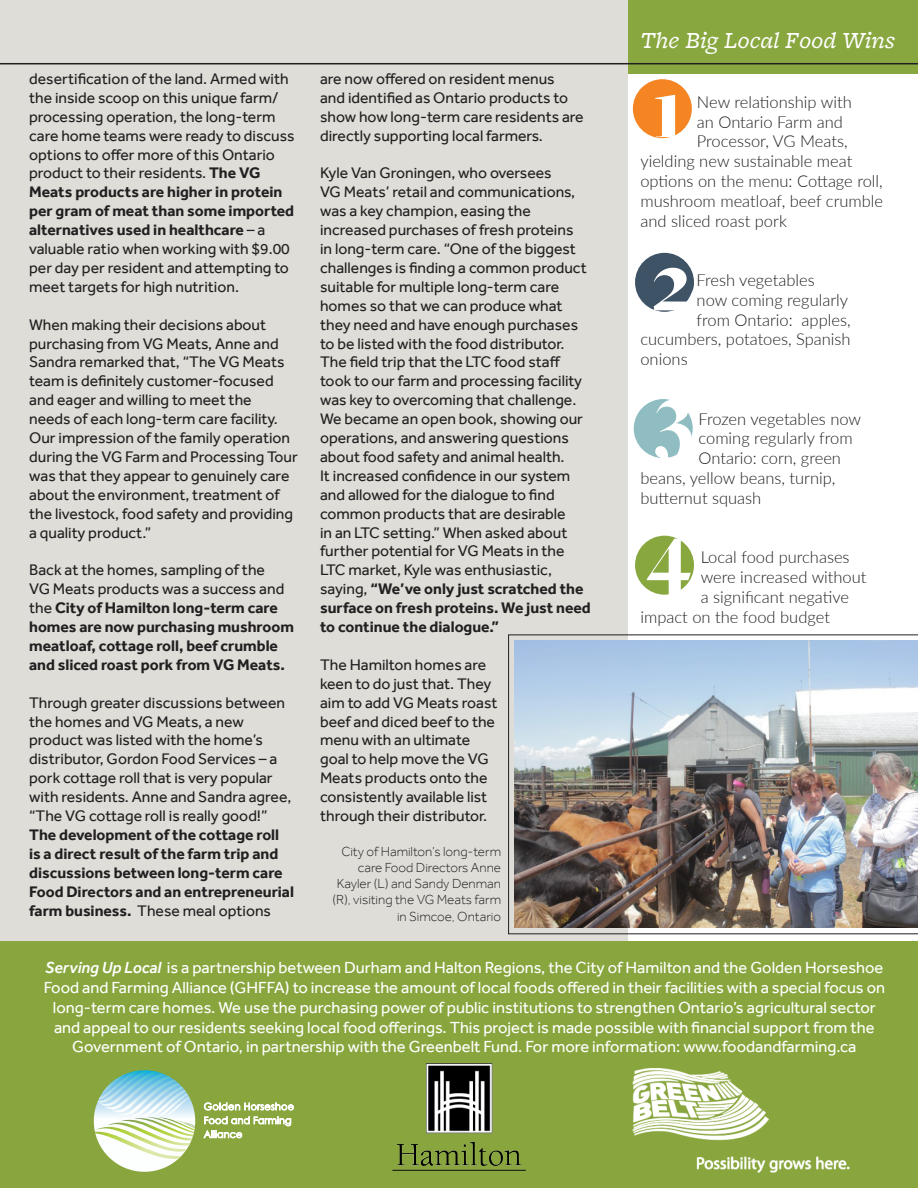
<style>
.page{position:relative;width:918px;height:1188px;background:#fff}
.page>*{position:absolute;margin:0;border:0;box-sizing:border-box;transform-origin:0 0}
.t1{font:900 85.5px "Freight Big Pro";color:#fff}
.t2{font:italic 24px "Freight Micro Pro";color:#fff}
.t3{font:16.5px/19.8px "Effra";color:#fff;text-align:center}
.t4{font:300 16.5px "Lato";color:#231f20}
.t5{font:15.75px/18.9px "Effra";color:#231f20}
.t6{font:700 15.75px/18.9px "Effra";color:#231f20}
.t7{font:300 13.5px/16.2px "Effra";color:#231f20;text-align:right}
.s1{font-weight:700}
.s2{font-weight:400}
.s3{font-weight:500;font-style:italic}
</style>
<div class="page">
<div style="left:628px;top:0;width:290px;height:74px;background:#88a73f"></div>
<div style="left:0;top:0;width:627px;height:1188px;background:#deddd8"></div>
<div style="left:0;top:942px;width:918px;height:246px;background:#88a63d"></div>
<svg style="left:94px;top:1070px;width:101px;height:102px"></svg>
<svg style="left:95px;top:1070px;width:100px;height:91px"></svg>
<svg style="left:204px;top:1103px;width:90px;height:7px"></svg>
<svg style="left:204px;top:1116px;width:87px;height:22px"></svg>
<img style="left:633px;top:1069px;width:216px;height:104px">
<img style="left:392px;top:1063px;width:134px;height:108px">
<hr style="left:0;top:63px;width:918px;height:1px;background:#231f20">
<div style="left:633px;top:79px;width:59px;height:59px;background:#f58522;border-radius:50%"></div>
<div style="left:635px;top:253px;width:59px;height:59px;background:#3f5366;border-radius:50%"></div>
<div style="left:634px;top:399px;width:59px;height:59px;background:#8fbdc1;border-radius:50%"></div>
<div style="left:635px;top:536px;width:59px;height:59px;background:#88a73f;border-radius:50%"></div>
<img style="left:508px;top:634px;width:410px;height:300px">
<p class="t5" style="left:29px;top:69px;width:267px">desertification of the land. Armed with the inside scoop on this unique farm/ processing operation, the long-term care home teams were ready to discuss options to offer more of this Ontario product to their residents. <span class="s1">The VG Meats products are higher in protein per gram of meat than some imported alternatives used in healthcare</span> – a valuable ratio when working with $9.00 per day per resident and attempting to meet targets for high nutrition.</p>
<p class="t5" style="left:29px;top:315px;width:270px">When making their decisions about purchasing from VG Meats, Anne and Sandra remarked that, “The VG Meats team is definitely customer-focused and eager and willing to meet the<br>needs of each long-term care facility.<br>Our impression of the family operation during the VG Farm and Processing Tour was that they appear to genuinely care about the environment, treatment of the livestock, food safety and providing a quality product.”</p>
<p class="t6" style="left:29px;top:560px;width:266px"><span class="s2">Back at the homes, sampling of the<br>VG Meats products was a success and the</span> City of Hamilton long-term care homes are now purchasing mushroom meatloaf, cottage roll, beef crumble and sliced roast pork from VG Meats.</p>
<p class="t5" style="left:29px;top:693px;width:266px">Through greater discussions between the homes and VG Meats, a new product was listed with the home’s distributor, Gordon Food Services – a pork cottage roll that is very popular with residents. Anne and Sandra agree, “The VG cottage roll is really good!” <span class="s1">The development of the cottage roll is a direct result of the farm trip and discussions between long-term care Food Directors and an entrepreneurial farm business.</span> These meal options</p>
<p class="t5" style="left:320px;top:69px;width:265px">are now offered on resident menus and identified as Ontario products to show how long-term care residents are directly supporting local farmers.</p>
<p class="t5" style="left:320px;top:164px;width:272px">Kyle Van Groningen, who oversees<br>VG Meats’ retail and communications, was a key champion, easing the increased purchases of fresh proteins<br>in long-term care. “One of the biggest challenges is finding a common product suitable for multiple long-term care homes so that we can produce what they need and have enough purchases to be listed with the food distributor.<br>The field trip that the LTC food staff took to our farm and processing facility was key to overcoming that challenge.<br>We became an open book, showing our operations, and answering questions about food safety and animal health.<br>It increased confidence in our system and allowed for the dialogue to find common products that are desirable<br>in an LTC setting.” When asked about further potential for VG Meats in the LTC market, Kyle was enthusiastic, saying, <span class="s1">“We’ve only just scratched the surface on fresh proteins. We just need to continue the dialogue.”</span></p>
<p class="t5" style="left:320px;top:655px;width:179px">The Hamilton homes are keen to do just that. They aim to add VG Meats roast beef and diced beef to the menu with an ultimate goal to help move the VG<br>Meats products onto the consistently available list through their distributor.</p>
<p class="t7" style="left:332px;top:843px;width:170px">City of Hamilton’s long-term care Food Directors Anne<br>Kayler (L) and Sandy Denman (R), visiting the VG Meats farm in Simcoe, Ontario</p>
<p class="t2" style="left:640px;top:23px;width:256px">The Big Local Food Wins</p>
<p class="t1" style="left:653px;top:54px;width:33px">1</p>
<p class="t4" style="left:697px;top:90px;width:156px">New relationship with</p>
<p class="t4" style="left:697px;top:110px;width:147px">an Ontario Farm and</p>
<p class="t4" style="left:697px;top:130px;width:152px">Processor, VG Meats,</p>
<p class="t4" style="left:640px;top:150px;width:214px">yielding new sustainable meat</p>
<p class="t4" style="left:640px;top:170px;width:244px">options on the menu: Cottage roll,</p>
<p class="t4" style="left:640px;top:189px;width:244px">mushroom meatloaf, beef crumble</p>
<p class="t4" style="left:640px;top:209px;width:148px">and sliced roast pork</p>
<p class="t1" style="left:652px;top:227px;width:44px">2</p>
<p class="t4" style="left:697px;top:269px;width:120px">Fresh vegetables</p>
<p class="t4" style="left:697px;top:288px;width:153px">now coming regularly</p>
<p class="t4" style="left:697px;top:308px;width:156px">from Ontario: apples,</p>
<p class="t4" style="left:640px;top:328px;width:212px">cucumbers, potatoes, Spanish</p>
<p class="t4" style="left:640px;top:348px;width:49px">onions</p>
<p class="t1" style="left:654px;top:358px;width:41px">3</p>
<p class="t4" style="left:699px;top:407px;width:164px">Frozen vegetables now</p>
<p class="t4" style="left:699px;top:427px;width:156px">coming regularly from</p>
<p class="t4" style="left:699px;top:447px;width:144px">Ontario: corn, green</p>
<p class="t4" style="left:640px;top:467px;width:197px">beans, yellow beans, turnip,</p>
<p class="t4" style="left:640px;top:486px;width:122px">butternut squash</p>
<p class="t1" style="left:646px;top:497px;width:47px">4</p>
<p class="t4" style="left:701px;top:546px;width:150px">Local food purchases</p>
<p class="t4" style="left:701px;top:566px;width:167px">were increased without</p>
<p class="t4" style="left:701px;top:585px;width:150px">a significant negative</p>
<p class="t4" style="left:640px;top:605px;width:191px">impact on the food budget</p>
<p class="t3" style="left:44px;top:958px;width:843px"><span class="s3">Serving Up Local</span> is a partnership between Durham and Halton Regions, the City of Hamilton and the Golden Horseshoe Food and Farming Alliance (GHFFA) to increase the amount of local foods offered in their facilities with a special focus on long-term care homes. We use the purchasing power of public institutions to strengthen Ontario’s agricultural sector and appeal to our residents seeking local food offerings. This project is made possible with financial support from the Government of Ontario, in partnership with the Greenbelt Fund. For more information: www.foodandfarming.ca</p>
</div>
